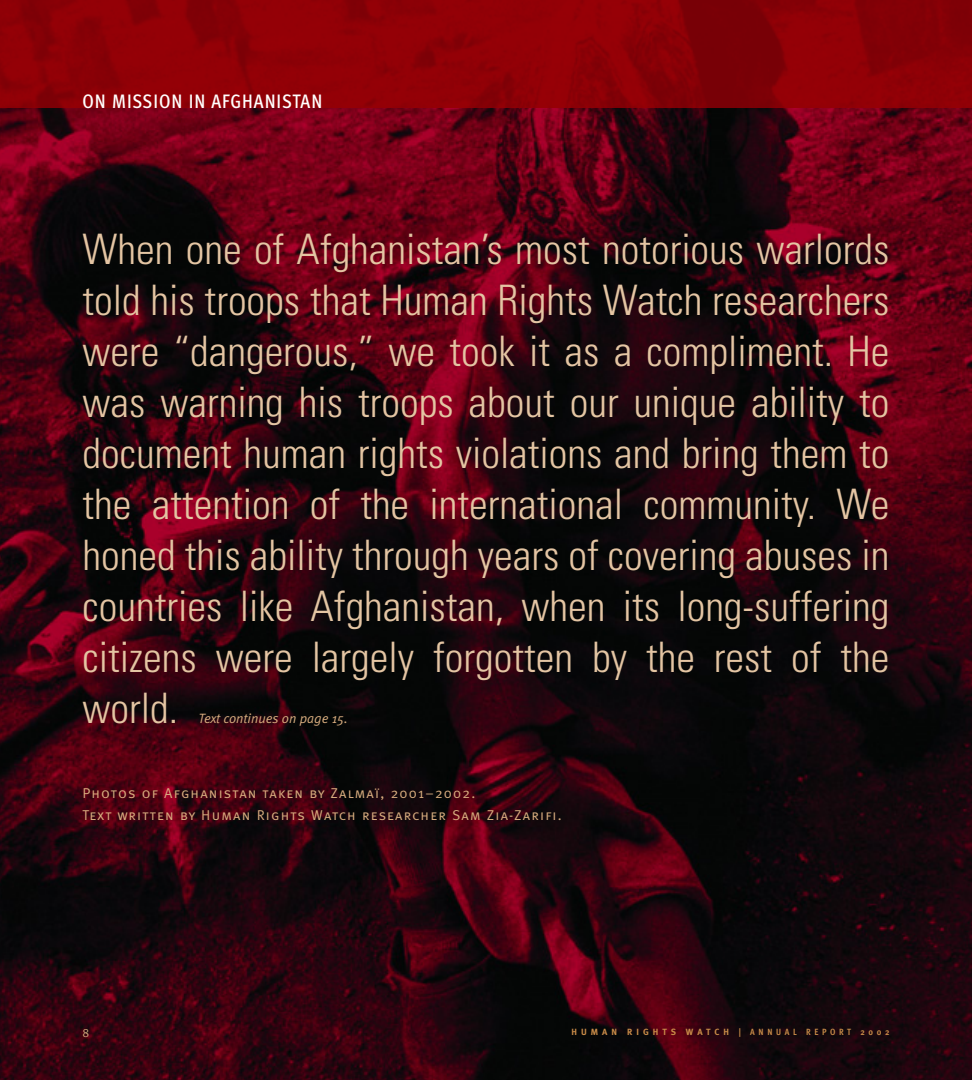
<style>
.page{position:relative;width:972px;height:1080px;background:#fff}
.page>*{position:absolute;margin:0;border:0;box-sizing:border-box;transform-origin:0 0}
.t1{font:300 condensed 42px/51px "Univers";color:#e4c5a3;text-align:justify}
.t2{font:500 19.5px "Meta Cond";letter-spacing:.05em;color:#fff}
.t3{font:14.25px/22.5px "Meta Normal Caps";letter-spacing:.085em;color:#d8ad7f}
.t4{font:italic 13.5px "Meta Normal";color:#d8ad7f}
.t5{font:12px "Meta Normal";color:#d8ad7f}
.t6{font:700 9px "Meta Cond";letter-spacing:.41em;color:#c88b48}
.s1{font-family:"Meta"}
</style>
<div class="page">
<img style="left:0;top:108px;width:972px;height:972px">
<img style="left:0;top:0;width:972px;height:108px">
<p class="t2" style="left:82px;top:94px;width:241px">ON MISSION IN AFGHANISTAN</p>
<p class="t1" style="left:82px;top:228px;width:809px">When one of Afghanistan’s most notorious warlords told his troops that Human Rights Watch researchers were “dangerous,” we took it as a compliment. He was warning his troops about our unique ability to document human rights violations and bring them to the attention of the international community. We honed this ability through years of covering abuses in countries like Afghanistan, when its long-suffering citizens were largely forgotten by the rest of the world.</p>
<p class="t4" style="left:199px;top:713px;width:151px">Text continues on page 15.</p>
<p class="t3" style="left:82px;top:782px;width:481px">Photos of Afghanistan taken by Zalmaï, 2001–2002.<br>Text written by Human Rights Watch researcher Sam Zia-Zarifi.</p>
<p class="t5" style="left:82px;top:1028px;width:8px">8</p>
<p class="t6" style="left:572px;top:1028px;width:319px"><span class="s1">HUMAN RIGHTS WATCH</span> | ANNUAL REPORT 2002</p>
</div>
